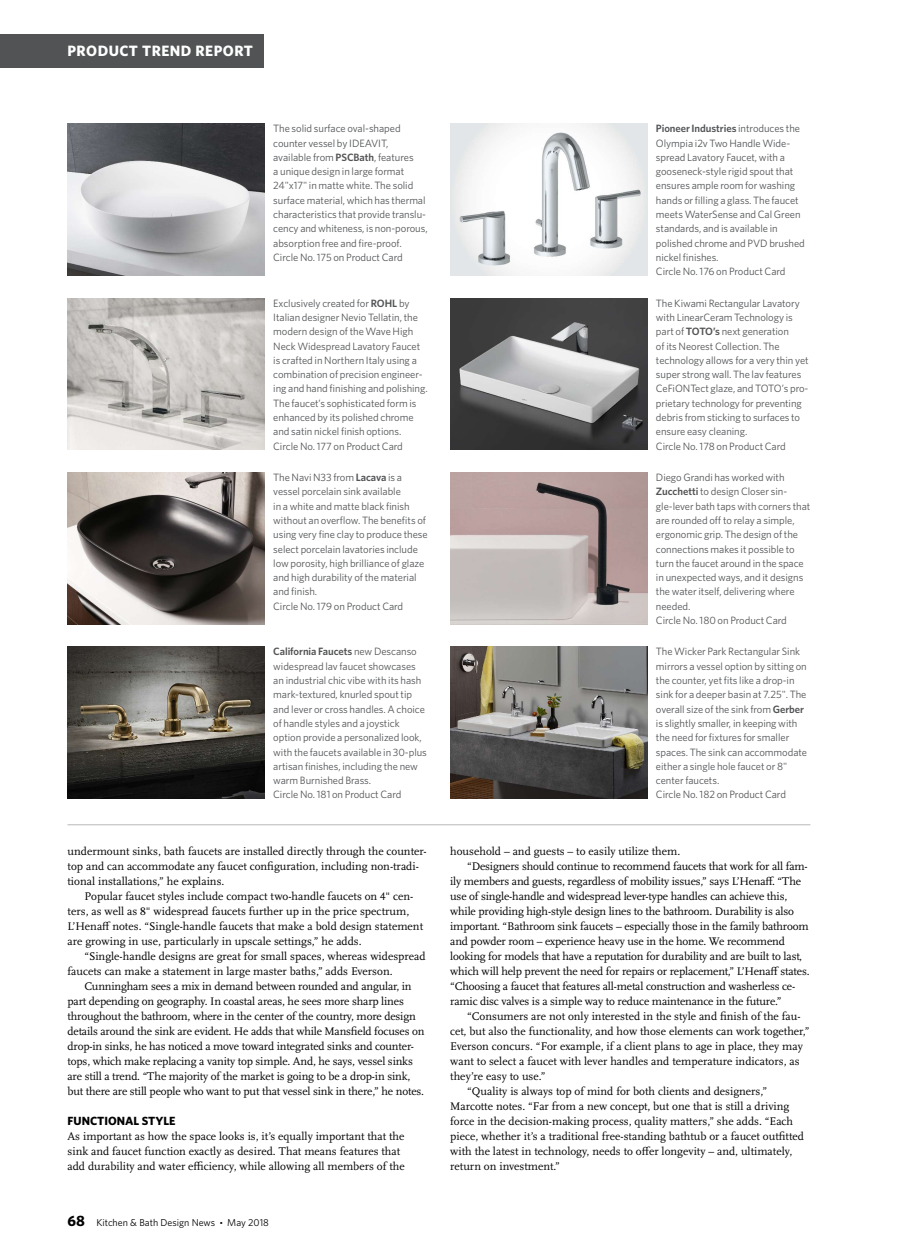
<style>
.page{position:relative;width:923px;height:1260px;background:#fff}
.page>*{position:absolute;margin:0;border:0;box-sizing:border-box;transform-origin:0 0}
.t1{font:700 15px "Whitney";letter-spacing:.03em;color:#fff}
.t2{font:700 11.88px "Whitney";color:#000}
.t3{font:11.5px/15px "Scala OT";color:#000}
.t4{font:10.62px/14.2px "Whitney";letter-spacing:-.005em;color:#515355}
.t5{font:10px "Whitney";color:#000}
.s1{font-weight:600}
.s2{font-weight:700;font-size:15px}
.s3{font-family:"Scala OT";font-size:8.75px}
</style>
<div class="page">
<img style="left:450px;top:124px;width:197px;height:152px">
<img style="left:68px;top:298px;width:196px;height:152px">
<img style="left:450px;top:647px;width:197px;height:152px">
<img style="left:450px;top:472px;width:197px;height:152px">
<img style="left:68px;top:472px;width:196px;height:152px">
<img style="left:450px;top:298px;width:197px;height:152px">
<img style="left:68px;top:647px;width:196px;height:152px">
<img style="left:68px;top:124px;width:196px;height:152px">
<hr style="left:68px;top:824px;width:742px;height:1px;background:#b7b9bc">
<div style="left:0;top:34px;width:264px;height:34px;background:#515355"></div>
<p class="t1" style="left:68px;top:46px;width:187px">PRODUCT TREND REPORT</p>
<p class="t4" style="left:273px;top:122px;width:156px">The solid surface oval-shaped counter vessel by IDEAVIT, available from <span class="s1">PSCBath</span>, features<br>a unique design in large format 24"x17" in matte white. The solid surface material, which has thermal characteristics that provide translu&shy;cency and whiteness, is non-porous, absorption free and fire-proof.<br>Circle No. 175 on Product Card</p>
<p class="t4" style="left:273px;top:297px;width:156px">Exclusively created for <span class="s1">ROHL</span> by Italian designer Nevio Tellatin, the modern design of the Wave High Neck Widespread Lavatory Faucet is crafted in Northern Italy using a combination of precision engineer&shy;ing and hand finishing and polishing.<br>The faucet’s sophisticated form is enhanced by its polished chrome and satin nickel finish options.<br>Circle No. 177 on Product Card</p>
<p class="t4" style="left:273px;top:471px;width:156px">The Navi N33 from <span class="s1">Lacava</span> is a vessel porcelain sink available<br>in a white and matte black finish without an overflow. The benefits of using very fine clay to produce these select porcelain lavatories include low porosity, high brilliance of glaze and high durability of the material and finish.<br>Circle No. 179 on Product Card</p>
<p class="t4" style="left:273px;top:646px;width:155px"><span class="s1">California Faucets</span> new Descanso widespread lav faucet showcases an industrial chic vibe with its hash mark-textured, knurled spout tip and lever or cross handles. A choice of handle styles and a joystick option provide a personalized look, with the faucets available in 30-plus artisan finishes, including the new warm Burnished Brass.<br>Circle No. 181 on Product Card</p>
<p class="t3" style="left:68px;top:845px;width:360px">undermount sinks, bath faucets are installed directly through the counter-</p>
<p class="t3" style="left:68px;top:860px;width:353px">top and can accommodate any faucet configuration, including non-tradi-</p>
<p class="t3" style="left:68px;top:875px;width:158px">tional installations,” he explains.</p>
<p class="t3" style="left:84px;top:890px;width:330px">Popular faucet styles include compact two-handle faucets on 4" cen-</p>
<p class="t3" style="left:68px;top:905px;width:343px">ters, as well as 8" widespread faucets further up in the price spectrum,</p>
<p class="t3" style="left:68px;top:920px;width:357px">L’Henaff notes. “Single-handle faucets that make a bold design statement</p>
<p class="t3" style="left:68px;top:935px;width:295px">are growing in use, particularly in upscale settings,” he adds.</p>
<p class="t3" style="left:84px;top:950px;width:343px">“Single-handle designs are great for small spaces, whereas widespread</p>
<p class="t3" style="left:68px;top:965px;width:326px">faucets can make a statement in large master baths,” adds Everson.</p>
<p class="t3" style="left:84px;top:980px;width:329px">Cunningham sees a mix in demand between rounded and angular, in</p>
<p class="t3" style="left:68px;top:995px;width:338px">part depending on geography. In coastal areas, he sees more sharp lines</p>
<p class="t3" style="left:68px;top:1010px;width:350px">throughout the bathroom, where in the center of the country, more design</p>
<p class="t3" style="left:68px;top:1025px;width:358px">details around the sink are evident. He adds that while Mansfield focuses on</p>
<p class="t3" style="left:68px;top:1040px;width:348px">drop-in sinks, he has noticed a move toward integrated sinks and counter-</p>
<p class="t3" style="left:68px;top:1055px;width:347px">tops, which make replacing a vanity top simple. And, he says, vessel sinks</p>
<p class="t3" style="left:68px;top:1070px;width:344px">are still a trend. “The majority of the market is going to be a drop-in sink,</p>
<p class="t3" style="left:68px;top:1085px;width:358px">but there are still people who want to put that vessel sink in there,” he notes.</p>
<p class="t2" style="left:68px;top:1117px;width:109px">FUNCTIONAL STYLE</p>
<p class="t3" style="left:68px;top:1130px;width:339px">As important as how the space looks is, it’s equally important that the sink and faucet function exactly as desired. That means features that add durability and water efficiency, while allowing all members of the</p>
<p class="t5" style="left:68px;top:1219px;width:203px"><span class="s2">68</span> Kitchen &amp; Bath Design News <span class="s3">•</span> May 2018</p>
<p class="t4" style="left:656px;top:122px;width:150px"><span class="s1">Pioneer Industries</span> introduces the<br>Olympia i2v Two Handle Wide&shy;spread Lavatory Faucet, with a gooseneck-style rigid spout that ensures ample room for washing hands or filling a glass. The faucet meets WaterSense and Cal Green standards, and is available in polished chrome and PVD brushed nickel finishes.<br>Circle No. 176 on Product Card</p>
<p class="t4" style="left:656px;top:297px;width:154px">The Kiwami Rectangular Lavatory with LinearCeram Technology is part of <span class="s1">TOTO’s</span> next generation<br>of its Neorest Collection. The technology allows for a very thin yet super strong wall. The lav features<br>CeFiONTect glaze, and TOTO’s pro&shy;prietary technology for preventing debris from sticking to surfaces to ensure easy cleaning.<br>Circle No. 178 on Product Card</p>
<p class="t4" style="left:656px;top:471px;width:156px">Diego Grandi has worked with<br><span class="s1">Zucchetti</span> to design Closer sin&shy;gle-lever bath taps with corners that are rounded off to relay a simple, ergonomic grip. The design of the connections makes it possible to turn the faucet around in the space in unexpected ways, and it designs the water itself, delivering where needed.<br>Circle No. 180 on Product Card</p>
<p class="t4" style="left:656px;top:646px;width:153px">The Wicker Park Rectangular Sink mirrors a vessel option by sitting on the counter, yet fits like a drop-in sink for a deeper basin at 7.25". The overall size of the sink from <span class="s1">Gerber </span>is slightly smaller, in keeping with the need for fixtures for smaller spaces. The sink can accommodate either a single hole faucet or 8" center faucets.<br>Circle No. 182 on Product Card</p>
<p class="t3" style="left:450px;top:845px;width:231px">household – and guests – to easily utilize them.</p>
<p class="t3" style="left:467px;top:860px;width:342px">“Designers should continue to recommend faucets that work for all fam-</p>
<p class="t3" style="left:450px;top:875px;width:352px">ily members and guests, regardless of mobility issues,” says L’Henaff. “The</p>
<p class="t3" style="left:450px;top:890px;width:338px">use of single-handle and widespread lever-type handles can achieve this,</p>
<p class="t3" style="left:450px;top:905px;width:345px">while providing high-style design lines to the bathroom. Durability is also</p>
<p class="t3" style="left:450px;top:920px;width:360px">important. “Bathroom sink faucets – especially those in the family bathroom</p>
<p class="t3" style="left:450px;top:935px;width:336px">and powder room – experience heavy use in the home. We recommend</p>
<p class="t3" style="left:450px;top:950px;width:353px">looking for models that have a reputation for durability and are built to last,</p>
<p class="t3" style="left:450px;top:965px;width:361px">which will help prevent the need for repairs or replacement,” L’Henaff states.</p>
<p class="t3" style="left:450px;top:980px;width:346px">“Choosing a faucet that features all-metal construction and washerless ce-</p>
<p class="t3" style="left:450px;top:995px;width:333px">ramic disc valves is a simple way to reduce maintenance in the future.”</p>
<p class="t3" style="left:467px;top:1010px;width:335px">“Consumers are not only interested in the style and finish of the fau-</p>
<p class="t3" style="left:450px;top:1025px;width:361px">cet, but also the functionality, and how those elements can work together,”</p>
<p class="t3" style="left:450px;top:1040px;width:354px">Everson concurs. “For example, if a client plans to age in place, they may</p>
<p class="t3" style="left:450px;top:1055px;width:351px">want to select a faucet with lever handles and temperature indicators, as</p>
<p class="t3" style="left:450px;top:1070px;width:97px">they’re easy to use.”</p>
<p class="t3" style="left:467px;top:1085px;width:301px">“Quality is always top of mind for both clients and designers,”</p>
<p class="t3" style="left:450px;top:1100px;width:340px">Marcotte notes. “Far from a new concept, but one that is still a driving</p>
<p class="t3" style="left:450px;top:1115px;width:344px">force in the decision-making process, quality matters,” she adds. “Each</p>
<p class="t3" style="left:450px;top:1130px;width:355px">piece, whether it’s a traditional free-standing bathtub or a faucet outfitted</p>
<p class="t3" style="left:450px;top:1145px;width:343px">with the latest in technology, needs to offer longevity – and, ultimately,</p>
<p class="t3" style="left:450px;top:1160px;width:111px">return on investment.”</p>
</div>
